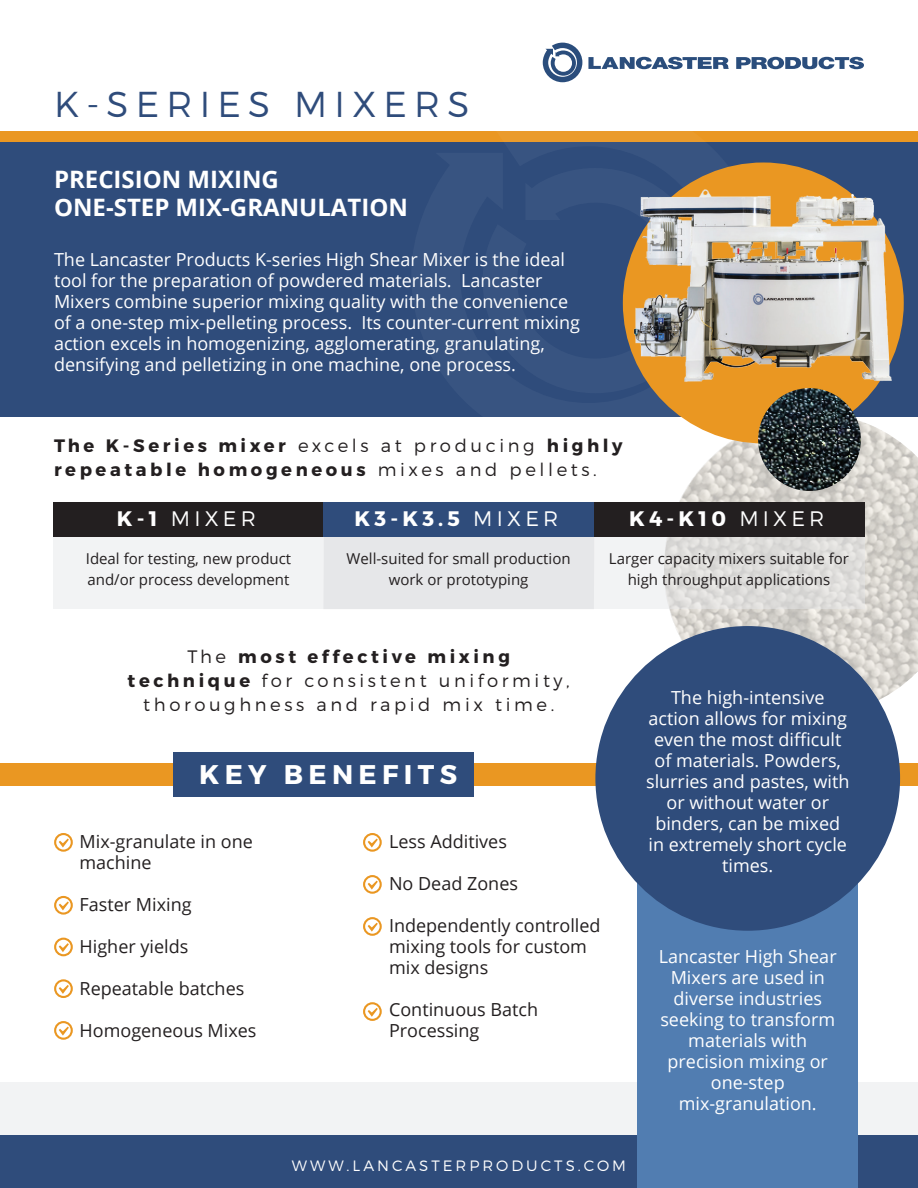
<style>
.page{position:relative;width:918px;height:1188px;background:#fff}
.page>*{position:absolute;margin:0;border:0;box-sizing:border-box;transform-origin:0 0}
.t1{font:300 36px "Montserrat";letter-spacing:.2em;color:#2f4c7b}
.t2{font:700 27px "Montserrat";letter-spacing:.2em;color:#fff}
.t3{font:700 24px/28.8px "Open Sans";color:#fff}
.t4{font:700 21px "Montserrat";letter-spacing:.2em;color:#fff}
.t5{font:300 21px "Montserrat";letter-spacing:.2em;color:#fff}
.t6{font:18px/21px "Open Sans";color:#fff;text-align:center}
.t7{font:18px/21px "Open Sans";color:#231f20}
.t8{font:300 18px/24px "Montserrat";letter-spacing:.2em;color:#231f20;text-align:center}
.t9{font:700 18px/24px "Montserrat";letter-spacing:.2em;color:#231f20}
.t10{font:15px/21px "Open Sans";color:#231f20;text-align:center}
.t11{font:300 15px "Montserrat";letter-spacing:.2em;color:#fff}
.s1{font-weight:300}
.s2{font-weight:700}
</style>
<div class="page">
<img style="left:658px;top:420px;width:260px;height:296px">
<svg style="left:53px;top:536px;width:812px;height:73px"></svg>
<div style="left:0;top:1082px;width:918px;height:71px;background:#f2f3f4"></div>
<svg style="left:54px;top:833px;width:19px;height:19px"></svg>
<svg style="left:54px;top:896px;width:19px;height:19px"></svg>
<svg style="left:54px;top:938px;width:19px;height:18px"></svg>
<svg style="left:54px;top:979px;width:19px;height:19px"></svg>
<svg style="left:54px;top:1021px;width:19px;height:19px"></svg>
<svg style="left:363px;top:833px;width:19px;height:19px"></svg>
<svg style="left:363px;top:875px;width:19px;height:19px"></svg>
<svg style="left:363px;top:917px;width:19px;height:19px"></svg>
<svg style="left:363px;top:1002px;width:19px;height:19px"></svg>
<div style="left:0;top:136px;width:918px;height:281px;background:#2f4c7b"></div>
<div style="left:0;top:131px;width:918px;height:10px;background:#ea9722"></div>
<svg style="left:411px;top:141px;width:355px;height:311px;fill:#385481"></svg>
<svg style="left:483px;top:168px;width:225px;height:225px"></svg>
<div style="left:0;top:1135px;width:918px;height:53px;background:#2f4c7b"></div>
<div style="left:53px;top:502px;width:271px;height:34px;background:#231f20"></div>
<div style="left:594px;top:502px;width:271px;height:34px;background:#231f20"></div>
<div style="left:323px;top:502px;width:271px;height:34px;background:#2f4c7b"></div>
<svg style="left:588px;top:57px;width:141px;height:12px"></svg>
<svg style="left:736px;top:57px;width:128px;height:12px"></svg>
<svg style="left:543px;top:43px;width:39px;height:39px"></svg>
<div style="left:638px;top:713px;width:220px;height:475px;background:#517db1"></div>
<div style="left:0;top:764px;width:918px;height:22px;background:#ea9722"></div>
<div style="left:174px;top:752px;width:300px;height:45px;background:#2f4c7b"></div>
<div style="left:595px;top:626px;width:305px;height:305px;background:#2f4c7b;border-radius:50%"></div>
<div style="left:623px;top:163px;width:281px;height:280px;background:#ea9722;border-radius:50%"></div>
<img style="left:614px;top:172px;width:290px;height:215px">
<img style="left:758px;top:388px;width:103px;height:103px;border-radius:51px">
<h1 class="t1" style="left:54px;top:82px;width:417px">K-SERIES MIXERS</h1>
<h3 class="t3" style="left:54px;top:164px;width:355px">PRECISION MIXING<br>ONE-STEP MIX-GRANULATION</h3>
<p class="t6" style="left:54px;top:249px;width:527px;text-align:left">The Lancaster Products K-series High Shear Mixer is the ideal tool for the preparation of powdered materials. Lancaster Mixers combine superior mixing quality with the convenience of a one-step mix-pelleting process. Its counter-current mixing action excels in homogenizing, agglomerating, granulating, densifying and pelletizing in one machine, one process.</p>
<p class="t9" style="left:54px;top:434px;width:570px">The K-Series mixer <span class="s1">excels at producing</span> highly repeatable homogeneous <span class="s1">mixes and pellets.</span></p>
<p class="t5" style="left:117px;top:506px;width:140px"><span class="s2">K-1</span> MIXER</p>
<p class="t4" style="left:355px;top:506px;width:205px">K3-K3.5 <span class="s1">MIXER</span></p>
<p class="t4" style="left:629px;top:506px;width:197px">K4-K10 <span class="s1">MIXER</span></p>
<p class="t10" style="left:86px;top:547px;width:207px;text-align:left">Ideal for testing, new product and/or process development</p>
<p class="t10" style="left:347px;top:547px;width:226px">Well-suited for small production work or prototyping</p>
<p class="t10" style="left:609px;top:547px;width:242px">Larger capacity mixers suitable for high throughput applications</p>
<p class="t8" style="left:128px;top:645px;width:444px">The <span class="s2">most effective mixing technique</span> for consistent uniformity, thoroughness and rapid mix time.</p>
<h2 class="t2" style="left:199px;top:758px;width:260px">KEY BENEFITS</h2>
<p class="t7" style="left:80px;top:831px;width:175px">Mix-granulate in one machine</p>
<p class="t7" style="left:80px;top:894px;width:114px">Faster Mixing</p>
<p class="t7" style="left:80px;top:936px;width:110px">Higher yields</p>
<p class="t7" style="left:80px;top:978px;width:166px">Repeatable batches</p>
<p class="t7" style="left:80px;top:1020px;width:178px">Homogeneous Mixes</p>
<p class="t7" style="left:389px;top:831px;width:119px">Less Additives</p>
<p class="t7" style="left:389px;top:873px;width:130px">No Dead Zones</p>
<p class="t7" style="left:389px;top:915px;width:213px">Independently controlled mixing tools for custom mix designs</p>
<p class="t7" style="left:389px;top:999px;width:151px">Continuous Batch<br>Processing</p>
<p class="t11" style="left:292px;top:1157px;width:336px">WWW.LANCASTERPRODUCTS.COM</p>
<p class="t6" style="left:646px;top:687px;width:205px">The high-intensive action allows for mixing even the most difficult of materials. Powders, slurries and pastes, with or without water or binders, can be mixed in extremely short cycle times.</p>
<p class="t6" style="left:659px;top:945px;width:179px">Lancaster High Shear<br>Mixers are used in diverse industries seeking to transform materials with precision mixing or one-step mix-granulation.</p>
</div>
